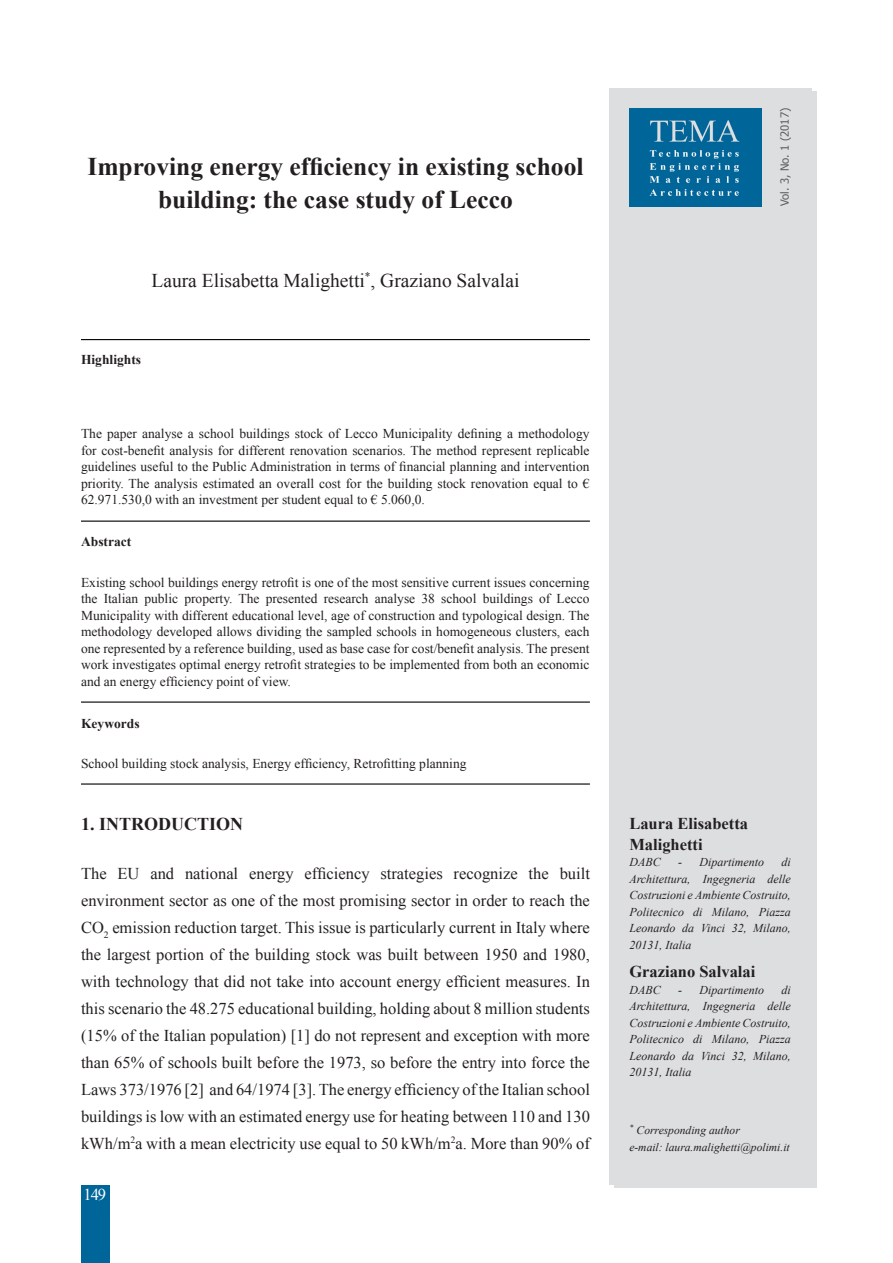
<style>
.page{position:relative;width:893px;height:1263px;background:#fff}
.page>*{position:absolute;margin:0;border:0;box-sizing:border-box;transform-origin:0 0}
.t1{font:700 25.5px/33px "Times New Roman";color:#231f20;text-align:center}
.t2{font:19.5px "Times New Roman";color:#231f20}
.t3{font:700 18px "Times New Roman";color:#231f20}
.t4{font:16.5px/27px "Times New Roman";color:#231f20;text-align:justify}
.t5{font:700 16.5px/21px "Times New Roman";color:#231f20}
.t6{font:16.5px "Times New Roman";color:#fff}
.t7{font:13.5px/16.5px "Times New Roman";color:#231f20;text-align:justify}
.t8{font:700 13.5px "Times New Roman";color:#231f20}
.t9{font:italic 12px/16.5px "Times New Roman";color:#231f20;text-align:justify}
.t10{font:italic 11.55px "Times New Roman";color:#231f20}
.t11{font:11.25px "Tahoma";color:#5f5f62}
</style>
<div class="page">
<div style="left:609px;top:88px;width:203px;height:1097px;background:#dddee0"></div>
<div style="left:614px;top:92px;width:203px;height:1096px;background:#dddee0"></div>
<div style="left:81px;top:1185px;width:28px;height:78px;background:#069"></div>
<img style="left:630px;top:108px;width:131px;height:98px">
<hr style="left:81px;top:339px;width:509px;height:1px;background:#000">
<hr style="left:81px;top:521px;width:509px;height:1px;background:#000">
<hr style="left:81px;top:701px;width:509px;height:2px;background:#000">
<hr style="left:81px;top:783px;width:509px;height:2px;background:#000">
<p class="t1" style="left:87px;top:149px;width:498px">Improving energy efficiency in existing school building: the case study of Lecco</p>
<p class="t2" style="left:151px;top:267px;width:369px">Laura Elisabetta Malighetti<sup>*</sup>, Graziano Salvalai</p>
<p class="t8" style="left:81px;top:350px;width:62px">Highlights</p>
<p class="t7" style="left:81px;top:425px;width:510px">The paper analyse a school buildings stock of Lecco Municipality defining a methodology for cost-benefit analysis for different renovation scenarios. The method represent replicable guidelines useful to the Public Administration in terms of financial planning and intervention priority. The analysis estimated an overall cost for the building stock renovation equal to € 62.971.530,0 with an investment per student equal to € 5.060,0.</p>
<p class="t8" style="left:81px;top:532px;width:52px">Abstract</p>
<p class="t7" style="left:81px;top:574px;width:510px">Existing school buildings energy retrofit is one of the most sensitive current issues concerning the Italian public property. The presented research analyse 38 school buildings of Lecco Municipality with different educational level, age of construction and typological design. The methodology developed allows dividing the sampled schools in homogeneous clusters, each one represented by a reference building, used as base case for cost/benefit analysis. The present work investigates optimal energy retrofit strategies to be implemented from both an economic and an energy efficiency point of view.</p>
<p class="t8" style="left:81px;top:714px;width:60px">Keywords</p>
<p class="t7" style="left:81px;top:754px;width:387px">School building stock analysis, Energy efficiency, Retrofitting planning</p>
<p class="t3" style="left:81px;top:811px;width:163px">1. INTRODUCTION</p>
<p class="t4" style="left:81px;top:859px;width:510px">The EU and national energy efficiency strategies recognize the built environment sector as one of the most promising sector in order to reach the CO<sub>2</sub> emission reduction target. This issue is particularly current in Italy where the largest portion of the building stock was built between 1950 and 1980, with technology that did not take into account energy efficient measures. In this scenario the 48.275 educational building, holding about 8 million students (15% of the Italian population) [1] do not represent and exception with more than 65% of schools built before the 1973, so before the entry into force the Laws 373/1976 [2] and 64/1974 [3]. The energy efficiency of the Italian school buildings is low with an estimated energy use for heating between 110 and 130 kWh/m<sup>2</sup>a with a mean electricity use equal to 50 kWh/m<sup>2</sup>a. More than 90% of</p>
<p class="t6" style="left:84px;top:1184px;width:24px">149</p>
<p class="t11" style="left:777px;top:206px;width:100px;rotate:-90deg">Vol. 3, No. 1 (2017)</p>
<p class="t5" style="left:629px;top:812px;width:120px">Laura Elisabetta<br>Malighetti</p>
<p class="t9" style="left:629px;top:854px;width:33px">DABC</p>
<p class="t9" style="left:678px;top:854px;width:88px">- Dipartimento</p>
<p class="t9" style="left:629px;top:854px;width:163px;text-indent:152px">di Architettura, Ingegneria delle Costruzioni e Ambiente Costruito, Politecnico di Milano, Piazza Leonardo da Vinci 32, Milano, 20131, Italia</p>
<p class="t5" style="left:629px;top:961px;width:128px">Graziano Salvalai</p>
<p class="t9" style="left:629px;top:981px;width:33px">DABC</p>
<p class="t9" style="left:678px;top:981px;width:88px">- Dipartimento</p>
<p class="t9" style="left:629px;top:981px;width:163px;text-indent:152px">di Architettura, Ingegneria delle Costruzioni e Ambiente Costruito, Politecnico di Milano, Piazza Leonardo da Vinci 32, Milano, 20131, Italia</p>
<p class="t10" style="left:629px;top:1122px;width:112px"><sup>*</sup> Corresponding author</p>
<p class="t10" style="left:629px;top:1139px;width:162px">e-mail: laura.malighetti@polimi.it</p>
</div>
